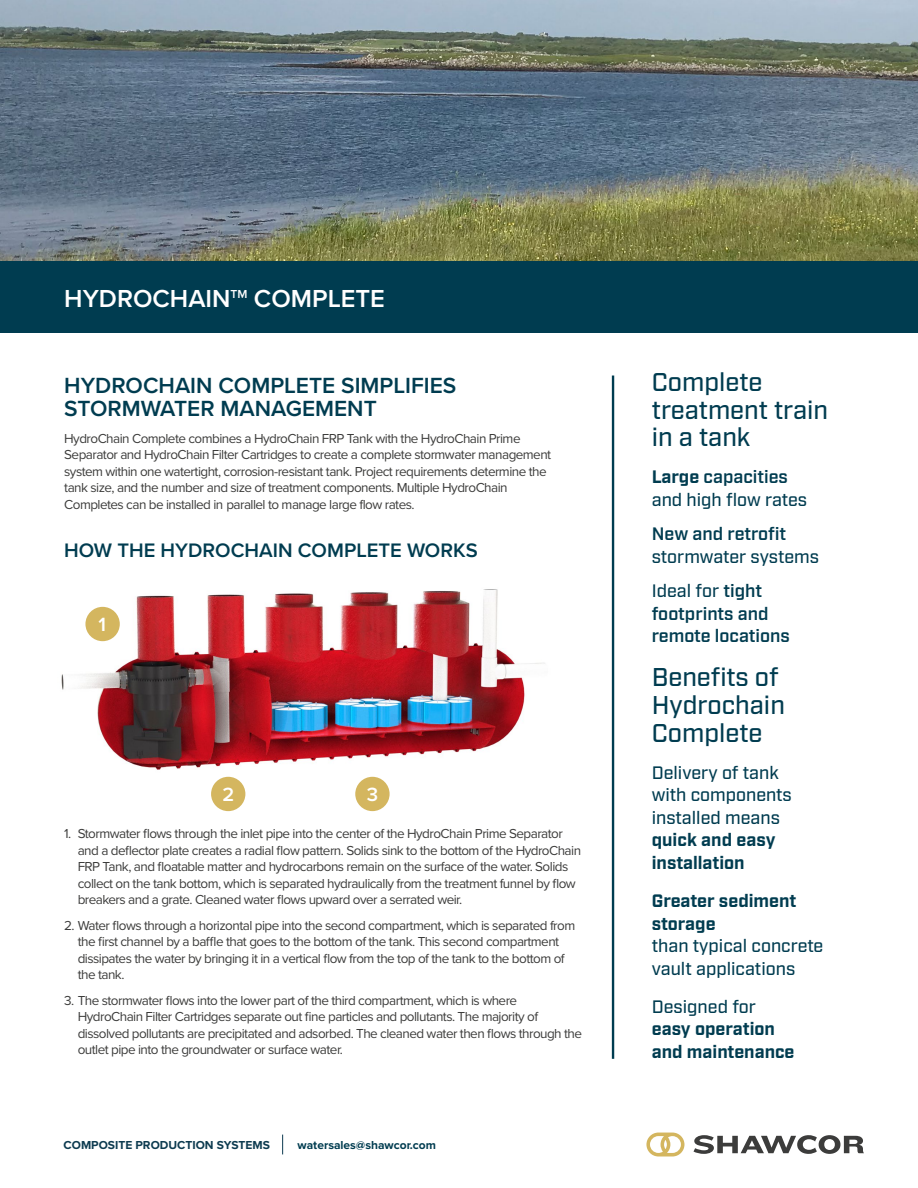
<style>
.page{position:relative;width:918px;height:1188px;background:#fff}
.page>*{position:absolute;margin:0;border:0;box-sizing:border-box;transform-origin:0 0}
.t1{font:500 25.65px/27.9px "Industry";color:#003c50}
.t2{font:600 25.5px "Proxima Nova";color:#fff}
.t3{font:600 22.8px/22.5px "Proxima Nova";color:#003c50}
.t4{font:600 20.25px "Proxima Nova";color:#003c50}
.t5{font:600 19.8px "Proxima Nova";color:#fff}
.t6{font:500 18px/22.5px "Industry";color:#003c50}
.t7{font:700 18px/22.5px "Industry";color:#003c50}
.t8{font:600 18px/22.5px "Industry";color:#003c50}
.t9{font:13.5px/16.5px "Proxima Nova";letter-spacing:-.04em;color:#3c3c3b}
.t10{font:700 12px "Proxima Nova";color:#0d3b50}
.t11{font:700 12px "Proxima Nova";color:#003c50}
.s1{font-weight:700}
.s2{font-weight:600}
</style>
<div class="page">
<img style="left:61px;top:589px;width:484px;height:223px">
<div style="left:85px;top:607px;width:35px;height:34px;background:#d4b65f;border-radius:50%"></div>
<div style="left:211px;top:777px;width:34px;height:34px;background:#d4b65f;border-radius:50%"></div>
<div style="left:355px;top:777px;width:35px;height:34px;background:#d4b65f;border-radius:50%"></div>
<img style="left:0;top:0;width:918px;height:261px">
<svg style="left:694px;top:1135px;width:170px;height:19px"></svg>
<svg style="left:646px;top:1133px;width:38px;height:23px"></svg>
<hr style="left:612px;top:376px;width:2px;height:683px;background:#003c50">
<div style="left:0;top:261px;width:918px;height:72px;background:#003c50"></div>
<svg style="left:282px;top:1135px;width:1px;height:19px"></svg>
<h2 class="t2" style="left:64px;top:279px;width:322px">HYDROCHAIN<sup>TM</sup> COMPLETE</h2>
<h3 class="t3" style="left:64px;top:374px;width:394px">HYDROCHAIN COMPLETE SIMPLIFIES<br>STORMWATER MANAGEMENT</h3>
<p class="t9" style="left:64px;top:430px;width:488px">HydroChain Complete combines a HydroChain FRP Tank with the HydroChain Prime Separator and HydroChain Filter Cartridges to create a complete stormwater management system within one watertight, corrosion-resistant tank. Project requirements determine the tank size, and the number and size of treatment components. Multiple HydroChain Completes can be installed in parallel to manage large flow rates.</p>
<h3 class="t4" style="left:64px;top:535px;width:415px">HOW THE HYDROCHAIN COMPLETE WORKS</h3>
<h3 class="t5" style="left:98px;top:609px;width:9px">1</h3>
<h1 class="t1" style="left:652px;top:369px;width:178px">Complete treatment train in a tank</h1>
<h3 class="t6" style="left:652px;top:467px;width:157px"><span class="s1">Large</span> <span class="s2">capacities </span>and high flow rates</h3>
<h3 class="t8" style="left:652px;top:524px;width:136px">New and retrofit</h3>
<h3 class="t6" style="left:652px;top:540px;width:169px;line-height:34.5px">stormwater systems<br>Ideal for <span class="s2">tight</span></h3>
<h3 class="t8" style="left:652px;top:603px;width:140px">footprints and remote locations</h3>
<h1 class="t1" style="left:652px;top:664px;width:135px">Benefits of<br>Hydrochain<br>Complete</h1>
<h3 class="t6" style="left:652px;top:762px;width:142px">Delivery of tank with components installed means</h3>
<h3 class="t7" style="left:652px;top:830px;width:125px">quick and easy installation</h3>
<h3 class="t5" style="left:223px;top:779px;width:13px">2</h3>
<h3 class="t5" style="left:367px;top:779px;width:13px">3</h3>
<p class="t9" style="left:78px;top:825px;width:505px;text-indent:-14px">1. Stormwater flows through the inlet pipe into the center of the HydroChain Prime Separator and a deflector plate creates a radial flow pattern. Solids sink to the bottom of the HydroChain FRP Tank, and floatable matter and hydrocarbons remain on the surface of the water. Solids collect on the tank bottom, which is separated hydraulically from the treatment funnel by flow breakers and a grate. Cleaned water flows upward over a serrated weir.</p>
<p class="t9" style="left:78px;top:916px;width:499px;text-indent:-14px">2. Water flows through a horizontal pipe into the second compartment, which is separated from the first channel by a baffle that goes to the bottom of the tank. This second compartment dissipates the water by bringing it in a vertical flow from the top of the tank to the bottom of the tank.</p>
<p class="t9" style="left:78px;top:991px;width:506px;text-indent:-14px">3. The stormwater flows into the lower part of the third compartment, which is where HydroChain Filter Cartridges separate out fine particles and pollutants. The majority of dissolved pollutants are precipitated and adsorbed. The cleaned water then flows through the outlet pipe into the groundwater or surface water.</p>
<h3 class="t6" style="left:652px;top:996px;width:106px">Designed for</h3>
<h3 class="t7" style="left:652px;top:890px;width:146px">Greater sediment storage</h3>
<h3 class="t6" style="left:652px;top:935px;width:173px">than typical concrete vault applications</h3>
<h3 class="t7" style="left:652px;top:1019px;width:144px">easy operation and maintenance</h3>
<p class="t10" style="left:64px;top:1136px;width:208px">COMPOSITE PRODUCTION SYSTEMS</p>
<p class="t11" style="left:298px;top:1136px;width:140px">watersales@shawcor.com</p>
</div>
